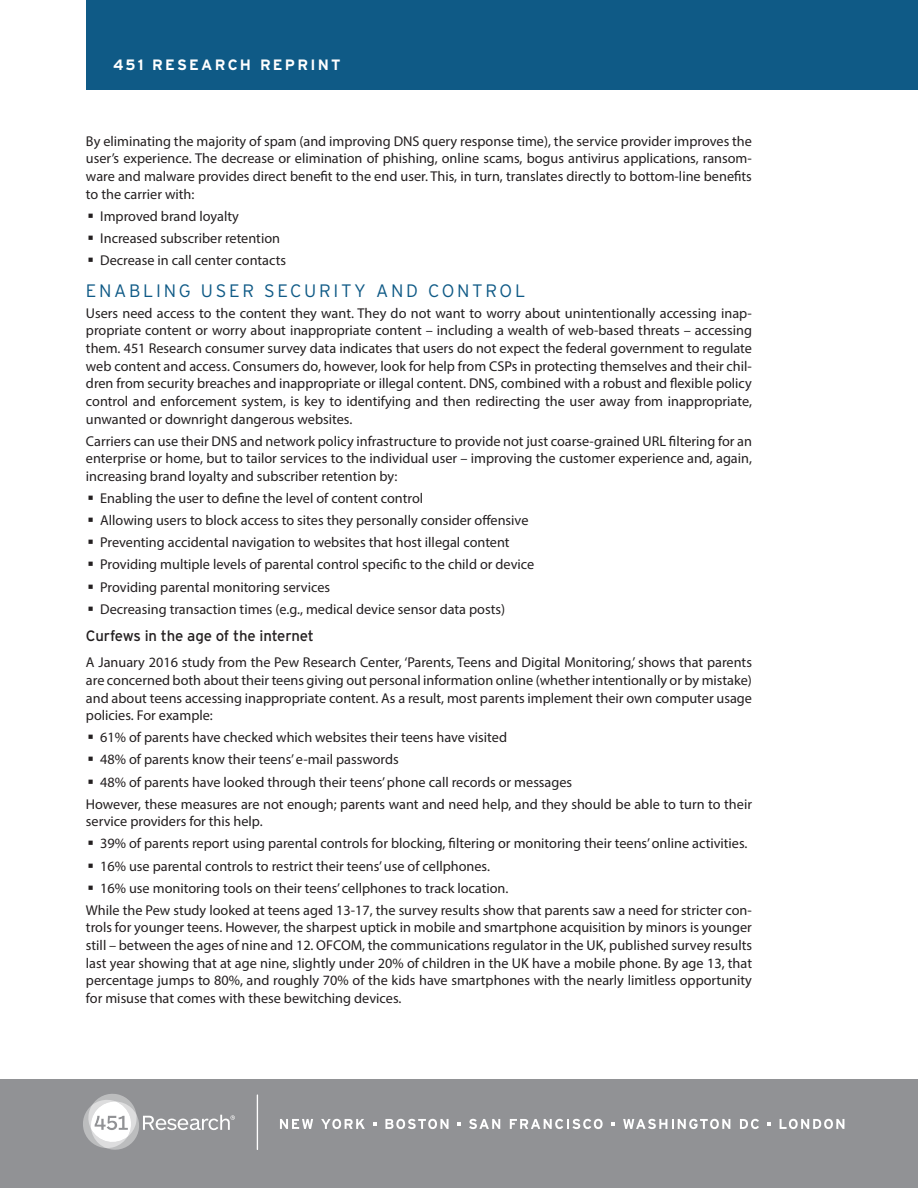
<style>
.page{position:relative;width:918px;height:1188px;background:#fff}
.page>*{position:absolute;margin:0;border:0;box-sizing:border-box;transform-origin:0 0}
.Hed_30_Shorter{font:300 18px "Interstate";letter-spacing:.15em;color:#0f5a86}
.Secondary_Head{font:15px "Interstate";letter-spacing:-.01em;color:#231f20}
.Header{font:700 15px "Interstate";letter-spacing:.15em;color:#fff}
.Myriad_Body{font:14.25px/17.7px "Myriad Pro";color:#231f20;text-align:justify}
</style>
<div class="page">
<div style="left:0;top:1080px;width:918px;height:108px;background:#919295"></div>
<hr style="left:257px;top:1094px;width:1px;height:56px;background:#fff">
<svg style="left:83px;top:1094px;width:152px;height:56px"></svg>
<svg style="left:280px;top:1119px;width:33px;height:10px"></svg>
<svg style="left:321px;top:1119px;width:44px;height:10px"></svg>
<svg style="left:385px;top:1119px;width:64px;height:10px"></svg>
<svg style="left:469px;top:1119px;width:31px;height:10px"></svg>
<svg style="left:510px;top:1119px;width:93px;height:10px"></svg>
<svg style="left:623px;top:1119px;width:107px;height:10px"></svg>
<svg style="left:740px;top:1119px;width:19px;height:10px"></svg>
<svg style="left:780px;top:1119px;width:64px;height:10px"></svg>
<svg style="left:373px;top:1122px;width:4px;height:4px"></svg>
<svg style="left:457px;top:1122px;width:4px;height:4px"></svg>
<svg style="left:611px;top:1122px;width:4px;height:4px"></svg>
<svg style="left:768px;top:1122px;width:3px;height:4px"></svg>
<div style="left:86px;top:0;width:832px;height:90px;background:#0f5a86"></div>
<p class="Header" style="left:113px;top:55px;width:229px">451 RESEARCH REPRINT</p>
<p class="Myriad_Body" style="left:86px;top:132px;width:668px">By eliminating the majority of spam (and improving DNS query response time), the service provider improves the user’s experience. The decrease or elimination of phishing, online scams, bogus antivirus applications, ransom&shy;ware and malware provides direct benefit to the end user. This, in turn, translates directly to bottom-line benefits to the carrier with:</p>
<p class="Myriad_Body" style="left:100px;top:207px;width:140px">Improved brand loyalty</p>
<p class="Myriad_Body" style="left:100px;top:229px;width:181px">Increased subscriber retention</p>
<p class="Myriad_Body" style="left:100px;top:251px;width:187px">Decrease in call center contacts</p>
<p class="Hed_30_Shorter" style="left:86px;top:280px;width:441px">ENABLING USER SECURITY AND CONTROL</p>
<p class="Myriad_Body" style="left:86px;top:304px;width:668px">Users need access to the content they want. They do not want to worry about unintentionally accessing inap&shy;propriate content or worry about inappropriate content – including a wealth of web-based threats – accessing them. 451 Research consumer survey data indicates that users do not expect the federal government to regulate web content and access. Consumers do, however, look for help from CSPs in protecting themselves and their chil&shy;dren from security breaches and inappropriate or illegal content. DNS, combined with a robust and flexible policy control and enforcement system, is key to identifying and then redirecting the user away from inappropriate, unwanted or downright dangerous websites.</p>
<p class="Myriad_Body" style="left:86px;top:432px;width:668px">Carriers can use their DNS and network policy infrastructure to provide not just coarse-grained URL filtering for an enterprise or home, but to tailor services to the individual user – improving the customer experience and, again, increasing brand loyalty and subscriber retention by:</p>
<p class="Myriad_Body" style="left:100px;top:489px;width:325px">Enabling the user to define the level of content control</p>
<p class="Myriad_Body" style="left:100px;top:511px;width:430px">Allowing users to block access to sites they personally consider offensive</p>
<p class="Myriad_Body" style="left:100px;top:533px;width:411px">Preventing accidental navigation to websites that host illegal content</p>
<p class="Myriad_Body" style="left:100px;top:556px;width:436px">Providing multiple levels of parental control specific to the child or device</p>
<p class="Myriad_Body" style="left:100px;top:578px;width:231px">Providing parental monitoring services</p>
<p class="Myriad_Body" style="left:100px;top:600px;width:406px">Decreasing transaction times (e.g., medical device sensor data posts)</p>
<p class="Secondary_Head" style="left:86px;top:626px;width:230px">Curfews in the age of the internet</p>
<p class="Myriad_Body" style="left:86px;top:653px;width:668px">A January 2016 study from the Pew Research Center, ‘Parents, Teens and Digital Monitoring,’ shows that parents are concerned both about their teens giving out personal information online (whether intentionally or by mistake) and about teens accessing inappropriate content. As a result, most parents implement their own computer usage policies. For example:</p>
<p class="Myriad_Body" style="left:100px;top:728px;width:408px">61% of parents have checked which websites their teens have visited</p>
<p class="Myriad_Body" style="left:100px;top:751px;width:300px">48% of parents know their teens’ e-mail passwords</p>
<p class="Myriad_Body" style="left:100px;top:773px;width:474px">48% of parents have looked through their teens’ phone call records or messages</p>
<p class="Myriad_Body" style="left:86px;top:795px;width:668px">However, these measures are not enough; parents want and need help, and they should be able to turn to their service providers for this help.</p>
<p class="Myriad_Body" style="left:100px;top:835px;width:649px">39% of parents report using parental controls for blocking, filtering or monitoring their teens’ online activities.</p>
<p class="Myriad_Body" style="left:100px;top:857px;width:391px">16% use parental controls to restrict their teens’ use of cellphones.</p>
<p class="Myriad_Body" style="left:100px;top:879px;width:410px">16% use monitoring tools on their teens’ cellphones to track location.</p>
<p class="Myriad_Body" style="left:86px;top:901px;width:668px">While the Pew study looked at teens aged 13-17, the survey results show that parents saw a need for stricter con&shy;trols for younger teens. However, the sharpest uptick in mobile and smartphone acquisition by minors is younger still – between the ages of nine and 12. OFCOM, the communications regulator in the UK, published survey results last year showing that at age nine, slightly under 20% of children in the UK have a mobile phone. By age 13, that percentage jumps to 80%, and roughly 70% of the kids have smartphones with the nearly limitless opportunity for misuse that comes with these bewitching devices.</p>
</div>
